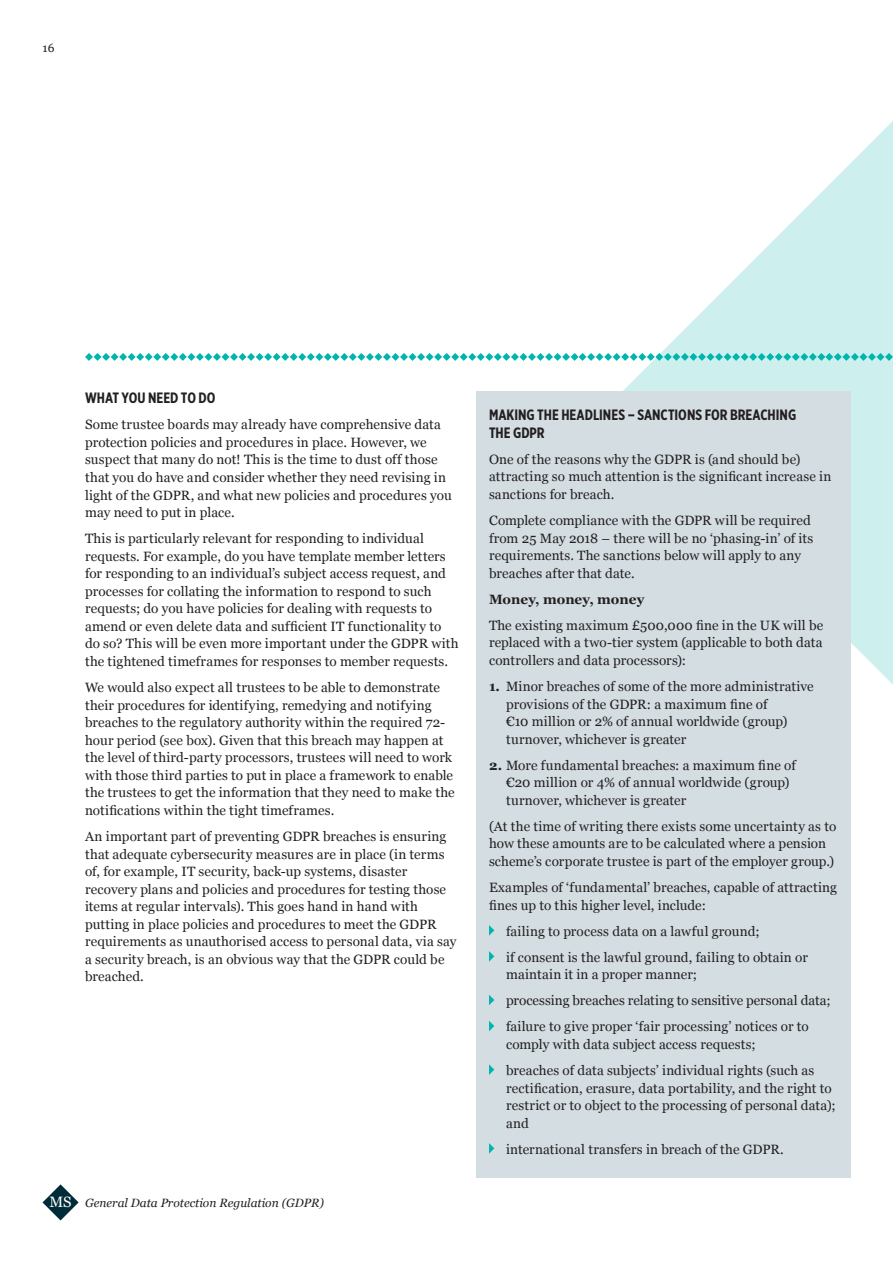
<style>
.page{position:relative;width:893px;height:1263px;background:#fff}
.page>*{position:absolute;margin:0;border:0;box-sizing:border-box;transform-origin:0 0}
.t1{font:700 15px/17.9px "Gotham X Narrow";color:#231f20}
.t2{font:13.5px/17.5px "Georgia";letter-spacing:.01em;color:#231f20}
.t3{font:700 13.5px "Georgia";color:#231f20}
.t4{font:italic 12px "Georgia";color:#231f20}
.t5{font:12px "Georgia";color:#231f20}
.s1{font-style:normal;font-size:15px;color:#fff}
.s2{font-weight:700}
</style>
<div class="page">
<svg style="left:623px;top:121px;width:270px;height:1057px"></svg>
<div style="left:476px;top:391px;width:374px;height:787px;background:#d3dde2"></div>
<svg style="left:85px;top:353px;width:808px;height:8px"></svg>
<svg style="left:489px;top:925px;width:5px;height:11px"></svg>
<svg style="left:489px;top:951px;width:5px;height:11px"></svg>
<svg style="left:489px;top:995px;width:5px;height:10px"></svg>
<svg style="left:489px;top:1021px;width:5px;height:10px"></svg>
<svg style="left:489px;top:1064px;width:5px;height:11px"></svg>
<svg style="left:489px;top:1143px;width:5px;height:11px"></svg>
<svg style="left:43px;top:1184px;width:36px;height:36px"></svg>
<p class="t5" style="left:43px;top:41px;width:13px">16</p>
<p class="t1" style="left:85px;top:389px;width:132px">WHAT YOU NEED TO DO</p>
<p class="t2" style="left:85px;top:416px;width:368px">Some trustee boards may already have comprehensive data protection policies and procedures in place. However, we suspect that many do not! This is the time to dust off those that you do have and consider whether they need revising in light of the GDPR, and what new policies and procedures you may need to put in place.</p>
<p class="t2" style="left:85px;top:530px;width:375px">This is particularly relevant for responding to individual requests. For example, do you have template member letters for responding to an individual’s subject access request, and processes for collating the information to respond to such requests; do you have policies for dealing with requests to amend or even delete data and sufficient IT functionality to do so? This will be even more important under the GDPR with the tightened timeframes for responses to member requests.</p>
<p class="t2" style="left:85px;top:678px;width:371px">We would also expect all trustees to be able to demonstrate their procedures for identifying, remedying and notifying breaches to the regulatory authority within the required 72- hour period (see box). Given that this breach may happen at the level of third-party processors, trustees will need to work with those third parties to put in place a framework to enable the trustees to get the information that they need to make the notifications within the tight timeframes.</p>
<p class="t2" style="left:85px;top:827px;width:373px">An important part of preventing GDPR breaches is ensuring that adequate cybersecurity measures are in place (in terms of, for example, IT security, back-up systems, disaster recovery plans and policies and procedures for testing those items at regular intervals). This goes hand in hand with putting in place policies and procedures to meet the GDPR requirements as unauthorised access to personal data, via say a security breach, is an obvious way that the GDPR could be breached.</p>
<p class="t4" style="left:49px;top:1196px;width:276px"><span class="s1">MS</span> General Data Protection Regulation (GDPR)</p>
<p class="t1" style="left:489px;top:406px;width:309px">MAKING THE HEADLINES – SANCTIONS FOR BREACHING<br>THE GDPR</p>
<p class="t2" style="left:489px;top:450px;width:344px">One of the reasons why the GDPR is (and should be) attracting so much attention is the significant increase in sanctions for breach.</p>
<p class="t2" style="left:489px;top:512px;width:326px">Complete compliance with the GDPR will be required from 25 May 2018 – there will be no ‘phasing-in’ of its requirements. The sanctions below will apply to any breaches after that date.</p>
<p class="t3" style="left:489px;top:591px;width:157px">Money, money, money</p>
<p class="t2" style="left:489px;top:616px;width:336px;text-align:justify">The existing maximum £500,000 fine in the UK will be replaced with a two-tier system (applicable to both data controllers and data processors):</p>
<p class="t2" style="left:506px;top:677px;width:309px;text-indent:-17px"><span class="s2">1.</span> Minor breaches of some of the more administrative provisions of the GDPR: a maximum fine of<br>€10 million or 2% of annual worldwide (group) turnover, whichever is greater</p>
<p class="t2" style="left:506px;top:756px;width:291px;text-indent:-17px"><span class="s2">2.</span> More fundamental breaches: a maximum fine of €20 million or 4% of annual worldwide (group) turnover, whichever is greater</p>
<p class="t2" style="left:489px;top:817px;width:349px">(At the time of writing there exists some uncertainty as to how these amounts are to be calculated where a pension scheme’s corporate trustee is part of the employer group.)</p>
<p class="t2" style="left:489px;top:878px;width:350px">Examples of ‘fundamental’ breaches, capable of attracting fines up to this higher level, include:</p>
<p class="t2" style="left:506px;top:918px;width:303px;line-height:26.1px">failing to process data on a lawful ground;<br>if consent is the lawful ground, failing to obtain or</p>
<p class="t2" style="left:506px;top:961px;width:326px;line-height:26.1px">maintain it in a proper manner;<br>processing breaches relating to sensitive personal data; failure to give proper ‘fair processing’ notices or to</p>
<p class="t2" style="left:506px;top:1031px;width:310px;line-height:26.1px">comply with data subject access requests;<br>breaches of data subjects’ individual rights (such as</p>
<p class="t2" style="left:506px;top:1079px;width:331px">rectification, erasure, data portability, and the right to restrict or to object to the processing of personal data); and</p>
<p class="t2" style="left:506px;top:1140px;width:279px">international transfers in breach of the GDPR.</p>
</div>
